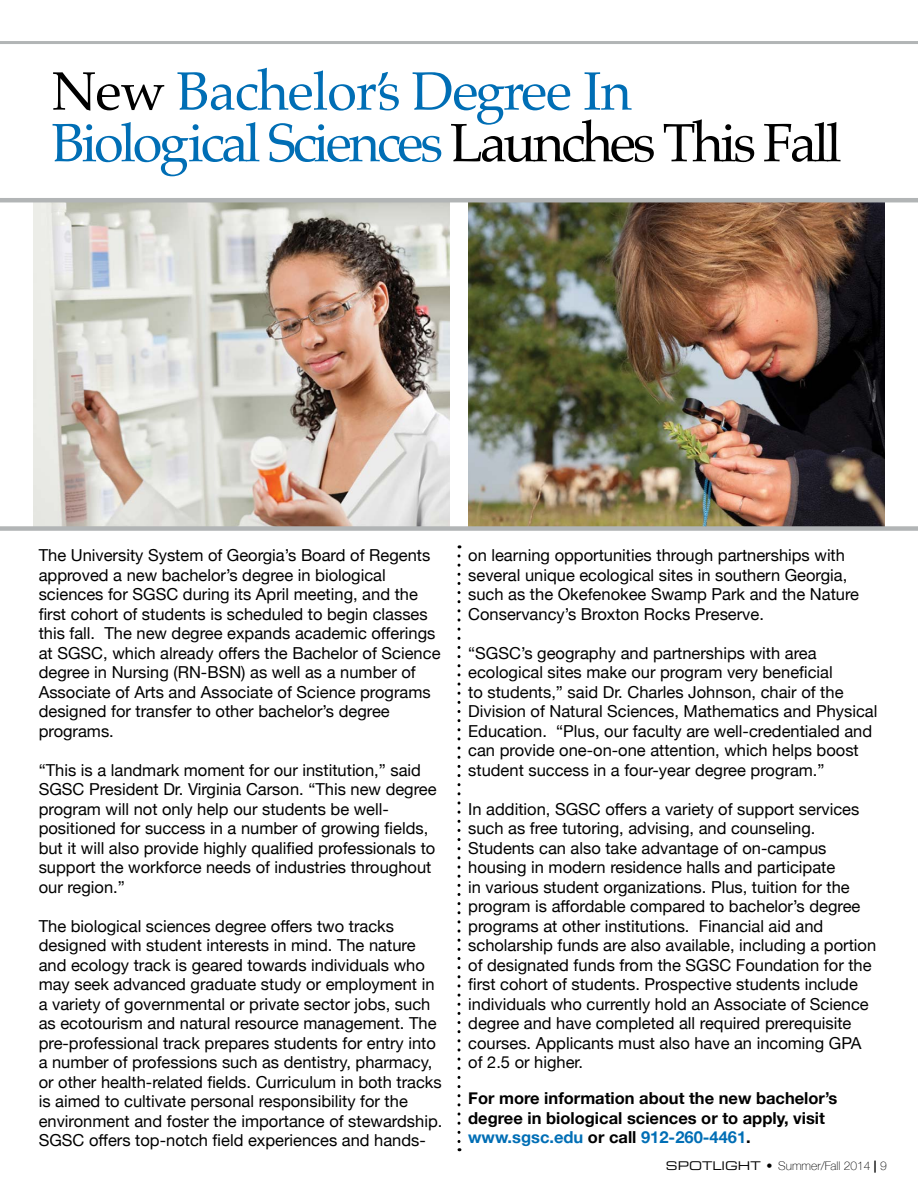
<style>
.page{position:relative;width:918px;height:1188px;background:#fff}
.page>*{position:absolute;margin:0;border:0;box-sizing:border-box;transform-origin:0 0}
.t1{font:54px/51.6px "Palatino";letter-spacing:-.06em;color:#006eb5}
.t2{font:16.5px/19.5px "Helvetica Neue";color:#000}
.t3{font:700 16.5px/19.5px "Helvetica Neue";color:#000}
.t4{font:100 12px "Helvetica Neue";color:#000}
.s1{color:#000}
.s2{color:#006eb5}
.s3{font-family:"Eurostile Extended Two";font-weight:400}
.s4{font-weight:700}
</style>
<div class="page">
<svg style="left:458px;top:556px;width:2px;height:595px"></svg>
<hr style="left:0;top:41px;width:918px;height:3px;background:#b2b5b6">
<img style="left:34px;top:202px;width:416px;height:324px">
<img style="left:468px;top:202px;width:416px;height:324px">
<hr style="left:0;top:198px;width:918px;height:4px;background:#b2b5b6">
<div style="left:0;top:526px;width:918px;height:5px;background:#b2b5b6"></div>
<h1 class="t1" style="left:52px;top:65px;width:791px"><span class="s1">New</span> Bachelor’s Degree In<br>Biological Sciences <span class="s1">Launches This Fall</span></h1>
<p class="t2" style="left:39px;top:546px;width:403px">The University System of Georgia’s Board of Regents approved a new bachelor’s degree in biological sciences for SGSC during its April meeting, and the first cohort of students is scheduled to begin classes this fall. The new degree expands academic offerings at SGSC, which already offers the Bachelor of Science degree in Nursing (RN-BSN) as well as a number of Associate of Arts and Associate of Science programs designed for transfer to other bachelor’s degree programs.</p>
<p class="t2" style="left:39px;top:761px;width:400px">“This is a landmark moment for our institution,” said SGSC President Dr. Virginia Carson. “This new degree program will not only help our students be well&shy;positioned for success in a number of growing fields, but it will also provide highly qualified professionals to support the workforce needs of industries throughout our region.”</p>
<p class="t2" style="left:39px;top:917px;width:405px">The biological sciences degree offers two tracks designed with student interests in mind. The nature and ecology track is geared towards individuals who may seek advanced graduate study or employment in a variety of governmental or private sector jobs, such as ecotourism and natural resource management. The pre-professional track prepares students for entry into a number of professions such as dentistry, pharmacy, or other health-related fields. Curriculum in both tracks is aimed to cultivate personal responsibility for the environment and foster the importance of stewardship.<br>SGSC offers top-notch field experiences and hands-</p>
<p class="t2" style="left:468px;top:547px;width:392px">on learning opportunities through partnerships with several unique ecological sites in southern Georgia, such as the Okefenokee Swamp Park and the Nature Conservancy’s Broxton Rocks Preserve.</p>
<p class="t2" style="left:468px;top:644px;width:411px">“SGSC’s geography and partnerships with area ecological sites make our program very beneficial<br>to students,” said Dr. Charles Johnson, chair of the Division of Natural Sciences, Mathematics and Physical Education. “Plus, our faculty are well-credentialed and can provide one-on-one attention, which helps boost student success in a four-year degree program.”</p>
<p class="t2" style="left:468px;top:800px;width:409px">In addition, SGSC offers a variety of support services such as free tutoring, advising, and counseling.<br>Students can also take advantage of on-campus housing in modern residence halls and participate<br>in various student organizations. Plus, tuition for the program is affordable compared to bachelor’s degree programs at other institutions. Financial aid and scholarship funds are also available, including a portion of designated funds from the SGSC Foundation for the first cohort of students. Prospective students include individuals who currently hold an Associate of Science degree and have completed all required prerequisite courses. Applicants must also have an incoming GPA of 2.5 or higher.</p>
<p class="t3" style="left:468px;top:1089px;width:371px">For more information about the new bachelor’s degree in biological sciences or to apply, visit <span class="s2">www.sgsc.edu</span> or call <span class="s2">912-260-4461</span>.</p>
<p class="t4" style="left:666px;top:1157px;width:222px"><span class="s3">SPOTLIGHT •</span> Summer/Fall 2014 <span class="s4">|</span> 9</p>
</div>
